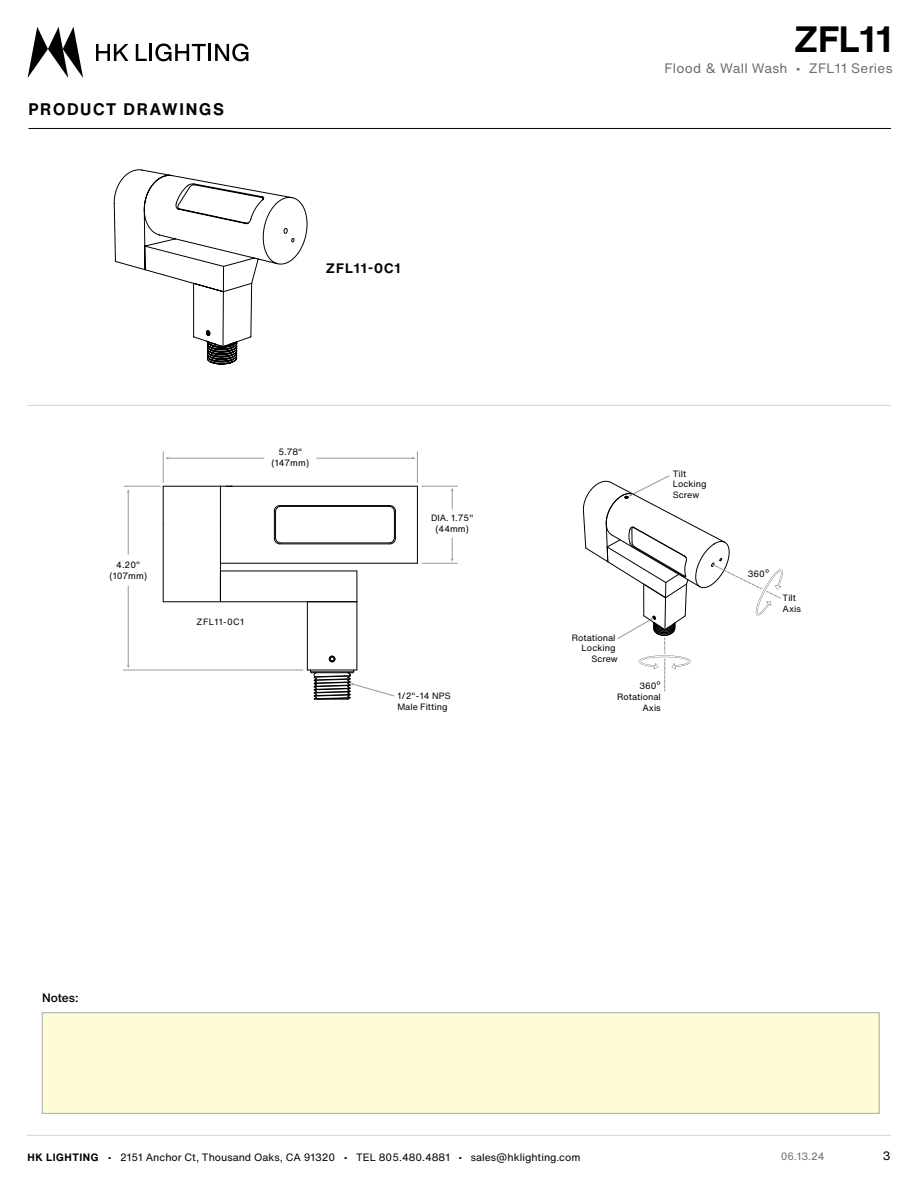
<style>
.page{position:relative;width:918px;height:1188px;background:#fff}
.page>*{position:absolute;margin:0;border:0;box-sizing:border-box;transform-origin:0 0}
.t1{font:700 36px "Helvetica Now Text";color:#000}
.t2{font:700 16.5px "Helvetica Now Text";letter-spacing:.1em;color:#000}
.t3{font:13.5px "Helvetica Now Text";letter-spacing:.02em;color:#6d6e71}
.t4{font:700 13.5px "Helvetica Now Text";letter-spacing:.075em;color:#000}
.t5{font:500 12px "Helvetica Now Text";color:#000}
.t6{font:12px "Helvetica Now Text";color:#000}
.t7{font:10.5px "Helvetica Now Text";color:#000}
.t8{font:10.5px "Helvetica Now Text";color:#6d6e71}
.t9{font:9px/10.8px "Helvetica Now Text";color:#000;text-align:center}
.s1{font-weight:700}
</style>
<div class="page">
<hr style="left:27px;top:1135px;width:864px;height:1px;background:#d1d3d4">
<svg style="left:96px;top:44px;width:32px;height:17px"></svg>
<svg style="left:136px;top:44px;width:112px;height:17px"></svg>
<svg style="left:28px;top:27px;width:55px;height:51px"></svg>
<hr style="left:28px;top:128px;width:863px;height:1px;background:#000">
<hr style="left:27px;top:405px;width:864px;height:1px;background:#d1d3d4">
<hr style="left:220px;top:563px;width:197px;height:1px;background:#000">
<hr style="left:163px;top:486px;width:57px;height:1px;background:#000">
<hr style="left:281px;top:506px;width:108px;height:1px;background:#000">
<hr style="left:281px;top:543px;width:108px;height:1px;background:#000">
<hr style="left:220px;top:602px;width:137px;height:1px;background:#000">
<hr style="left:220px;top:571px;width:137px;height:1px;background:#000">
<hr style="left:357px;top:571px;width:1px;height:31px;background:#000">
<hr style="left:357px;top:602px;width:1px;height:68px;background:#000">
<hr style="left:307px;top:670px;width:50px;height:1px;background:#000">
<hr style="left:307px;top:602px;width:1px;height:68px;background:#000">
<hr style="left:220px;top:486px;width:1px;height:39px;background:#000">
<hr style="left:232px;top:486px;width:185px;height:1px;background:#000">
<hr style="left:417px;top:486px;width:1px;height:77px;background:#000">
<svg style="left:274px;top:505px;width:7px;height:39px"></svg>
<hr style="left:280px;top:544px;width:110px;height:1px;background:#000">
<hr style="left:280px;top:505px;width:110px;height:1px;background:#000">
<svg style="left:389px;top:505px;width:7px;height:39px"></svg>
<hr style="left:220px;top:525px;width:1px;height:77px;background:#000">
<hr style="left:163px;top:602px;width:57px;height:1px;background:#000">
<hr style="left:163px;top:525px;width:1px;height:77px;background:#000">
<hr style="left:163px;top:486px;width:1px;height:39px;background:#000">
<svg style="left:329px;top:656px;width:6px;height:7px"></svg>
<svg style="left:310px;top:670px;width:85px;height:30px"></svg>
<hr style="left:128px;top:586px;width:1px;height:80px;background:#95979a">
<hr style="left:123px;top:670px;width:180px;height:1px;background:#95979a">
<hr style="left:422px;top:563px;width:35px;height:1px;background:#95979a">
<hr style="left:422px;top:486px;width:35px;height:1px;background:#95979a">
<hr style="left:128px;top:492px;width:1px;height:62px;background:#95979a">
<svg style="left:451px;top:538px;width:3px;height:24px"></svg>
<svg style="left:451px;top:488px;width:3px;height:21px"></svg>
<hr style="left:124px;top:486px;width:36px;height:1px;background:#95979a">
<hr style="left:317px;top:458px;width:96px;height:1px;background:#95979a">
<hr style="left:417px;top:452px;width:1px;height:30px;background:#95979a">
<hr style="left:163px;top:452px;width:1px;height:30px;background:#95979a">
<hr style="left:168px;top:458px;width:96px;height:1px;background:#95979a">
<svg style="left:583px;top:475px;width:200px;height:216px"></svg>
<svg style="left:114px;top:169px;width:193px;height:195px"></svg>
<div style="left:42px;top:1013px;width:837px;height:101px;background:#fffcd5;border:1px solid #a7a9ac"></div>
<h2 class="t2" style="left:29px;top:98px;width:197px">PRODUCT DRAWINGS</h2>
<h3 class="t4" style="left:326px;top:259px;width:76px">ZFL11-0C1</h3>
<p class="t9" style="left:109px;top:560px;width:39px">4.20" (107mm)</p>
<p class="t9" style="left:272px;top:447px;width:39px">5.78" (147mm)</p>
<p class="t9" style="left:197px;top:617px;width:49px">ZFL11-0C1</p>
<p class="t9" style="left:431px;top:513px;width:44px">DIA. 1.75" (44mm)</p>
<p class="t9" style="left:397px;top:691px;width:55px;text-align:left">1/2"-14 NPS<br>Male Fitting</p>
<h1 class="t1" style="left:794px;top:15px;width:100px">ZFL11</h1>
<h3 class="t3" style="left:664px;top:60px;width:230px">Flood &amp; Wall Wash • ZFL11 Series</h3>
<p class="t9" style="left:673px;top:468px;width:35px;text-align:left">Tilt<br>Locking<br>Screw</p>
<p class="t9" style="left:572px;top:632px;width:48px;text-align:right">Rotational<br>Locking<br>Screw</p>
<p class="t9" style="left:617px;top:681px;width:45px;text-align:right">360º<br>Rotational<br>Axis</p>
<p class="t9" style="left:748px;top:568px;width:23px">360º</p>
<p class="t9" style="left:783px;top:593px;width:20px;text-align:left">Tilt<br>Axis</p>
<h3 class="t5" style="left:42px;top:990px;width:38px">Notes:</h3>
<p class="t7" style="left:27px;top:1151px;width:555px"><span class="s1">HK LIGHTING</span> • 2151 Anchor Ct, Thousand Oaks, CA 91320 • TEL 805.480.4881 • sales@hklighting.com</p>
<h3 class="t6" style="left:883px;top:1148px;width:9px">3</h3>
<p class="t8" style="left:781px;top:1149px;width:45px">06.13.24</p>
</div>
